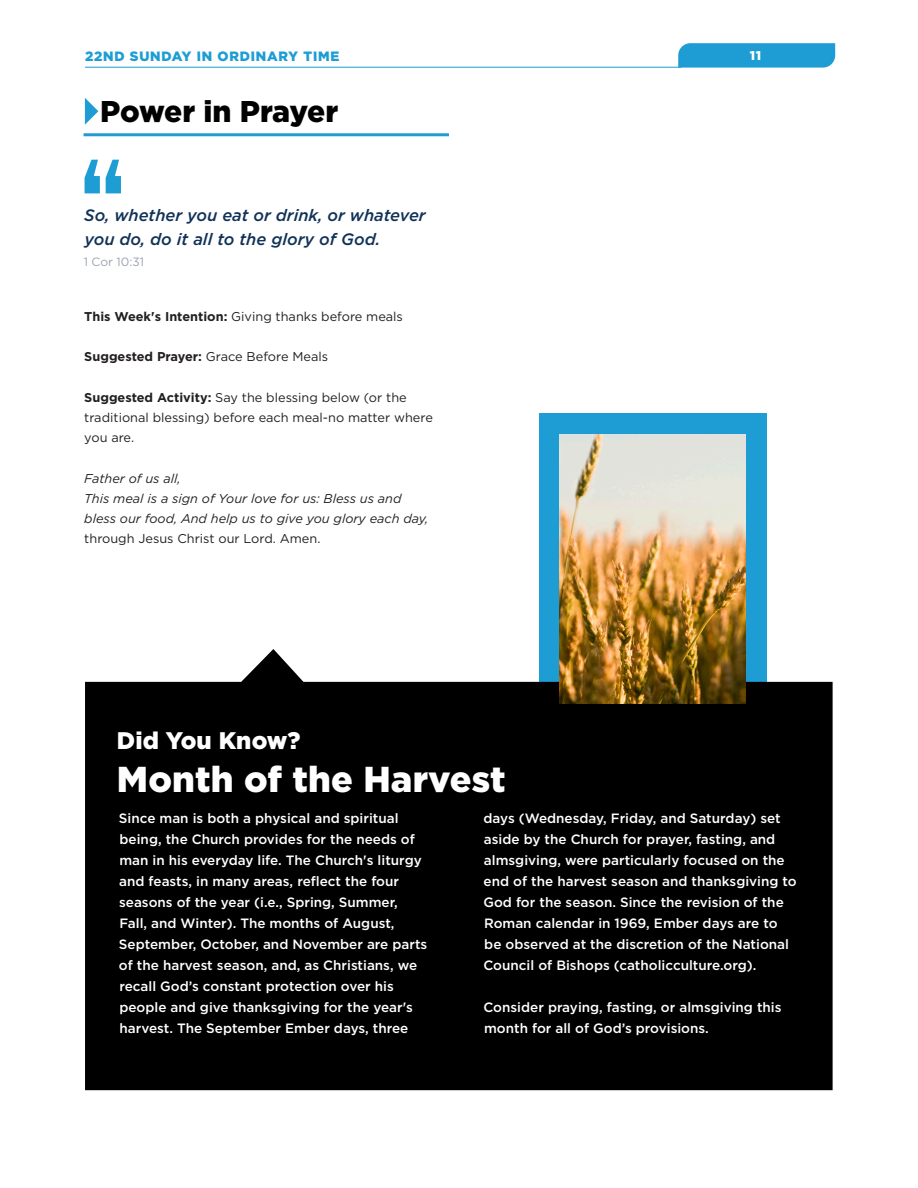
<style>
.page{position:relative;width:918px;height:1188px;background:#fff}
.page>*{position:absolute;margin:0;border:0;box-sizing:border-box;transform-origin:0 0}
.t1{font:900 36px "Gotham";letter-spacing:.005em;color:#fff}
.t2{font:900 30px "Gotham";letter-spacing:-.015em;color:#000}
.t3{font:900 24px "Gotham";letter-spacing:.005em;color:#fff}
.t4{font:italic 500 16.5px/24px "Gotham";color:#113258}
.t5{font:500 13.5px/21px "Gotham";color:#fff}
.t6{font:900 13.5px "Gotham";color:#1d9dd3}
.t7{font:12.75px/20.2px "Gotham";color:#231f20}
.t8{font:italic 12.75px/20.2px "Gotham";color:#231f20}
.t9{font:700 12.75px "Gotham";color:#231f20}
.t10{font:900 12.75px "Gotham";color:#fff}
.t11{font:12px "Gotham";color:#9ba4b2}
.s1{font-weight:700}
.s2{font-weight:400}
.s3{font-style:normal}
</style>
<div class="page">
<hr style="left:85px;top:67px;width:596px;height:1px;background:#1d9dd3">
<svg style="left:678px;top:43px;width:157px;height:25px"></svg>
<hr style="left:84px;top:133px;width:365px;height:3px;background:#1d9dd3">
<svg style="left:85px;top:98px;width:13px;height:27px"></svg>
<div style="left:539px;top:414px;width:228px;height:290px;background:#1d9dd3"></div>
<div style="left:85px;top:649px;width:748px;height:441px;background:#000"></div>
<img style="left:560px;top:434px;width:186px;height:270px">
<svg style="left:85px;top:160px;width:36px;height:33px"></svg>
<p class="t6" style="left:85px;top:47px;width:256px">22ND SUNDAY IN ORDINARY TIME</p>
<p class="t10" style="left:750px;top:46px;width:13px">11</p>
<p class="t2" style="left:100px;top:91px;width:240px">Power in Prayer</p>
<p class="t4" style="left:84px;top:203px;width:343px">So, whether you eat or drink, or whatever you do, do it all to the glory of God.</p>
<p class="t11" style="left:84px;top:254px;width:62px">1 Cor 10:31</p>
<p class="t7" style="left:84px;top:306px;width:320px"><span class="s1">This Week's Intention:</span> Giving thanks before meals</p>
<p class="t9" style="left:84px;top:348px;width:245px">Suggested Prayer: <span class="s2">Grace Before Meals</span></p>
<p class="t7" style="left:84px;top:387px;width:350px"><span class="s1">Suggested Activity:</span> Say the blessing below (or the traditional blessing) before each meal-no matter where you are.</p>
<p class="t8" style="left:84px;top:468px;width:98px">Father of us all,</p>
<p class="t8" style="left:84px;top:488px;width:345px">This meal is a sign of Your love for us: Bless us and bless our food, And help us to give you glory each day, <span class="s3">through Jesus Christ our Lord. Amen.</span></p>
<h3 class="t3" style="left:117px;top:723px;width:185px">Did You Know?</h3>
<h3 class="t1" style="left:117px;top:754px;width:390px">Month of the Harvest</h3>
<p class="t5" style="left:119px;top:808px;width:310px">Since man is both a physical and spiritual being, the Church provides for the needs of man in his everyday life. The Church's liturgy and feasts, in many areas, reflect the four seasons of the year (i.e., Spring, Summer, Fall, and Winter). The months of August, September, October, and November are parts of the harvest season, and, as Christians, we recall God’s constant protection over his people and give thanksgiving for the year's harvest. The September Ember days, three</p>
<p class="t5" style="left:483px;top:808px;width:315px">days (Wednesday, Friday, and Saturday) set aside by the Church for prayer, fasting, and almsgiving, were particularly focused on the end of the harvest season and thanksgiving to God for the season. Since the revision of the Roman calendar in 1969, Ember days are to be observed at the discretion of the National Council of Bishops (catholicculture.org).</p>
<p class="t5" style="left:483px;top:997px;width:300px">Consider praying, fasting, or almsgiving this month for all of God’s provisions.</p>
</div>
